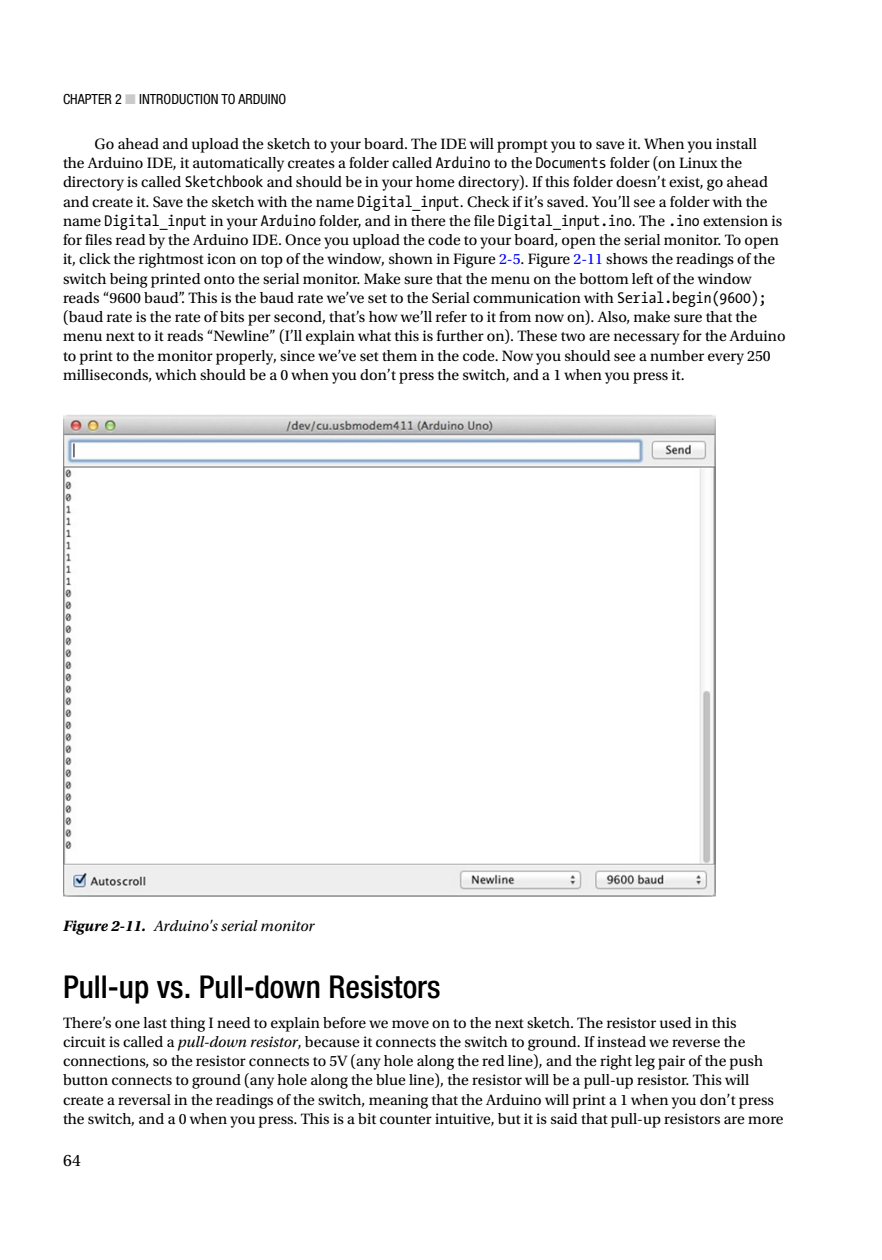
<style>
.page{position:relative;width:882px;height:1260px;background:#fff}
.page>*{position:absolute;margin:0;border:0;box-sizing:border-box;transform-origin:0 0}
.t1{font:500 condensed 31.5px "Helvetica Neue";color:#000}
.t2{font:17.5px "Utopia Std";color:#000}
.t3{font:15.75px/19.2px "Utopia Std";color:#000}
.t4{font:italic 15.75px "Utopia Std";color:#000}
.t5{font:condensed 14px "Helvetica Neue";color:#000}
.s1{color:#c9cacb}
.s2{font-family:"The Sans Mono Con Normal"}
.s3{color:#00f}
.s4{font-weight:700}
.s5{font-style:italic}
</style>
<div class="page">
<img style="left:63px;top:414px;width:652px;height:482px">
<p class="t5" style="left:63px;top:91px;width:225px">CHAPTER 2 <span class="s1">■</span> INTRODUCTION TO ARDUINO</p>
<p class="t3" style="left:63px;top:134px;width:724px;text-indent:32px">Go ahead and upload the sketch to your board. The IDE will prompt you to save it. When you install<br>the Arduino IDE, it automatically creates a folder called <span class="s2">Arduino</span> to the <span class="s2">Documents</span> folder (on Linux the directory is called <span class="s2">Sketchbook</span> and should be in your home directory). If this folder doesn’t exist, go ahead and create it. Save the sketch with the name <span class="s2">Digital_input</span>. Check if it’s saved. You’ll see a folder with the name <span class="s2">Digital_input</span> in your <span class="s2">Arduino</span> folder, and in there the file <span class="s2">Digital_input.ino</span>. The <span class="s2">.ino</span> extension is for files read by the Arduino IDE. Once you upload the code to your board, open the serial monitor. To open it, click the rightmost icon on top of the window, shown in Figure <span class="s3">2-5</span>. Figure <span class="s3">2-11</span> shows the readings of the switch being printed onto the serial monitor. Make sure that the menu on the bottom left of the window reads “9600 baud”. This is the baud rate we’ve set to the Serial communication with <span class="s2">Serial.begin(9600); </span>(baud rate is the rate of bits per second, that’s how we’ll refer to it from now on). Also, make sure that the menu next to it reads “Newline” (I’ll explain what this is further on). These two are necessary for the Arduino to print to the monitor properly, since we’ve set them in the code. Now you should see a number every 250 milliseconds, which should be a 0 when you don’t press the switch, and a 1 when you press it.</p>
<p class="t4" style="left:63px;top:918px;width:253px"><span class="s4">Figure 2-11.</span> Arduino's serial monitor</p>
<h1 class="t1" style="left:63px;top:968px;width:379px">Pull-up vs. Pull-down Resistors</h1>
<p class="t3" style="left:63px;top:1013px;width:722px">There’s one last thing I need to explain before we move on to the next sketch. The resistor used in this<br>circuit is called a <span class="s5">pull-down resistor</span>, because it connects the switch to ground. If instead we reverse the connections, so the resistor connects to 5V (any hole along the red line), and the right leg pair of the push button connects to ground (any hole along the blue line), the resistor will be a pull-up resistor. This will create a reversal in the readings of the switch, meaning that the Arduino will print a 1 when you don’t press the switch, and a 0 when you press. This is a bit counter intuitive, but it is said that pull-up resistors are more</p>
<p class="t2" style="left:63px;top:1150px;width:19px">64</p>
</div>
